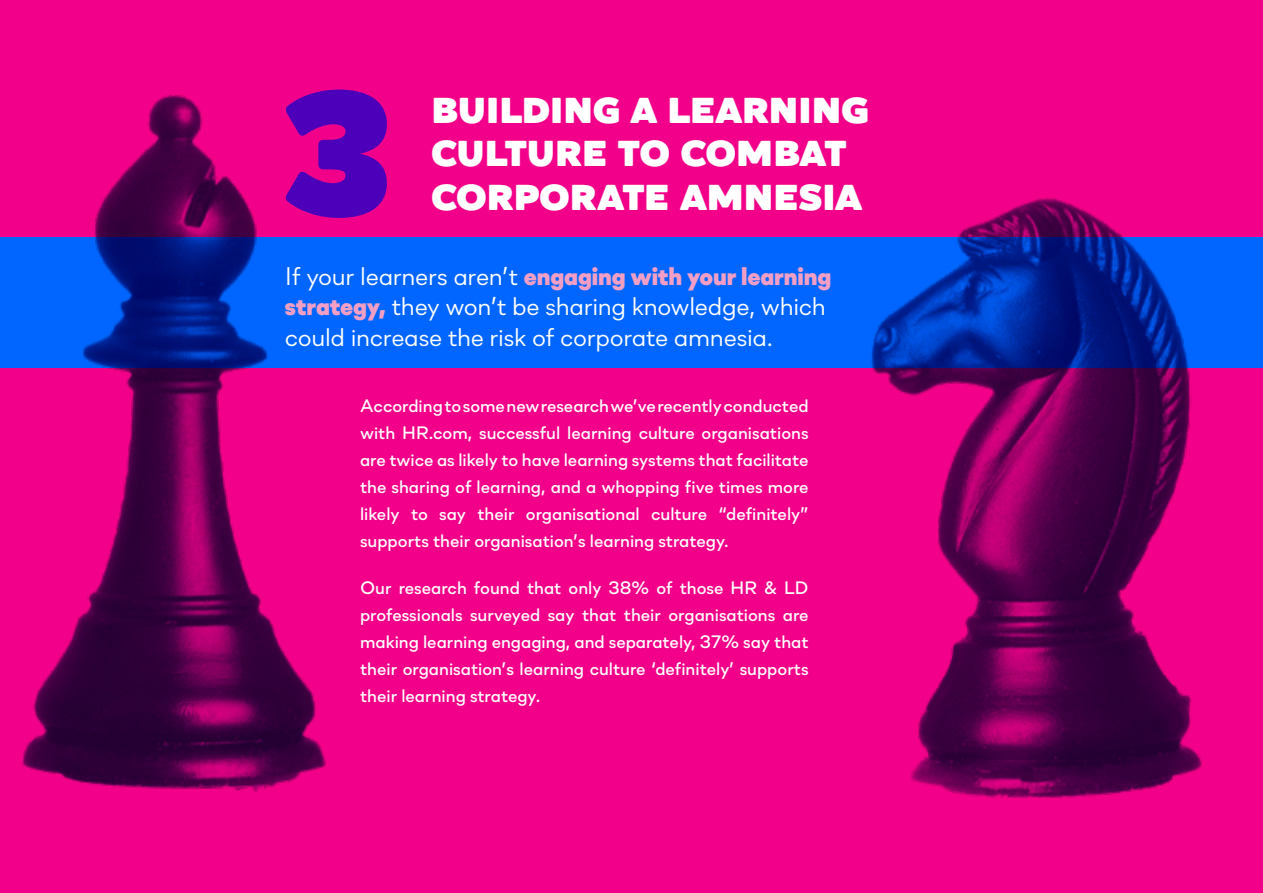
<style>
.page{position:relative;width:1263px;height:893px;background:#f20089}
.page>*{position:absolute;margin:0;border:0;box-sizing:border-box;transform-origin:0 0}
.t1{font:174px "Dallas PS Sans Bld";color:#4d00ba}
.t2{font:36px/43.2px "Dallas PS Sans Bld";letter-spacing:-.05em;color:#fff}
.t3{font:25.5px/30.6px "Soin Sans Neue";letter-spacing:-.015em;color:#fff}
.t4{font:500 18px/27px "Soin Sans Neue";color:#fff;text-align:justify}
.s1{font-weight:900;color:#f39fc5}
</style>
<div class="page">
<div style="left:0;top:237px;width:1263px;height:131px;background:#06f"></div>
<img style="left:871px;top:198px;width:331px;height:600px">
<img style="left:21px;top:95px;width:305px;height:697px">
<h1 class="t1" style="left:285px;top:36px;width:106px">3</h1>
<h2 class="t2" style="left:430px;top:89px;width:441px">BUILDING A LEARNING<br>CULTURE TO COMBAT<br>CORPORATE AMNESIA</h2>
<h3 class="t3" style="left:285px;top:258px;width:548px">If your learners aren’t <span class="s1">engaging with your learning strategy,</span> they won’t be sharing knowledge, which could increase the risk of corporate amnesia.</h3>
<p class="t4" style="left:360px;top:390px;width:450px">According to some new research we’ve recently conducted with HR.com, successful learning culture organisations are twice as likely to have learning systems that facilitate the sharing of learning, and a whopping five times more likely to say their organisational culture “definitely” supports their organisation’s learning strategy.</p>
<p class="t4" style="left:360px;top:572px;width:450px">Our research found that only 38% of those HR &amp; LD professionals surveyed say that their organisations are making learning engaging, and separately, 37% say that their organisation’s learning culture ‘definitely’ supports their learning strategy.</p>
</div>
